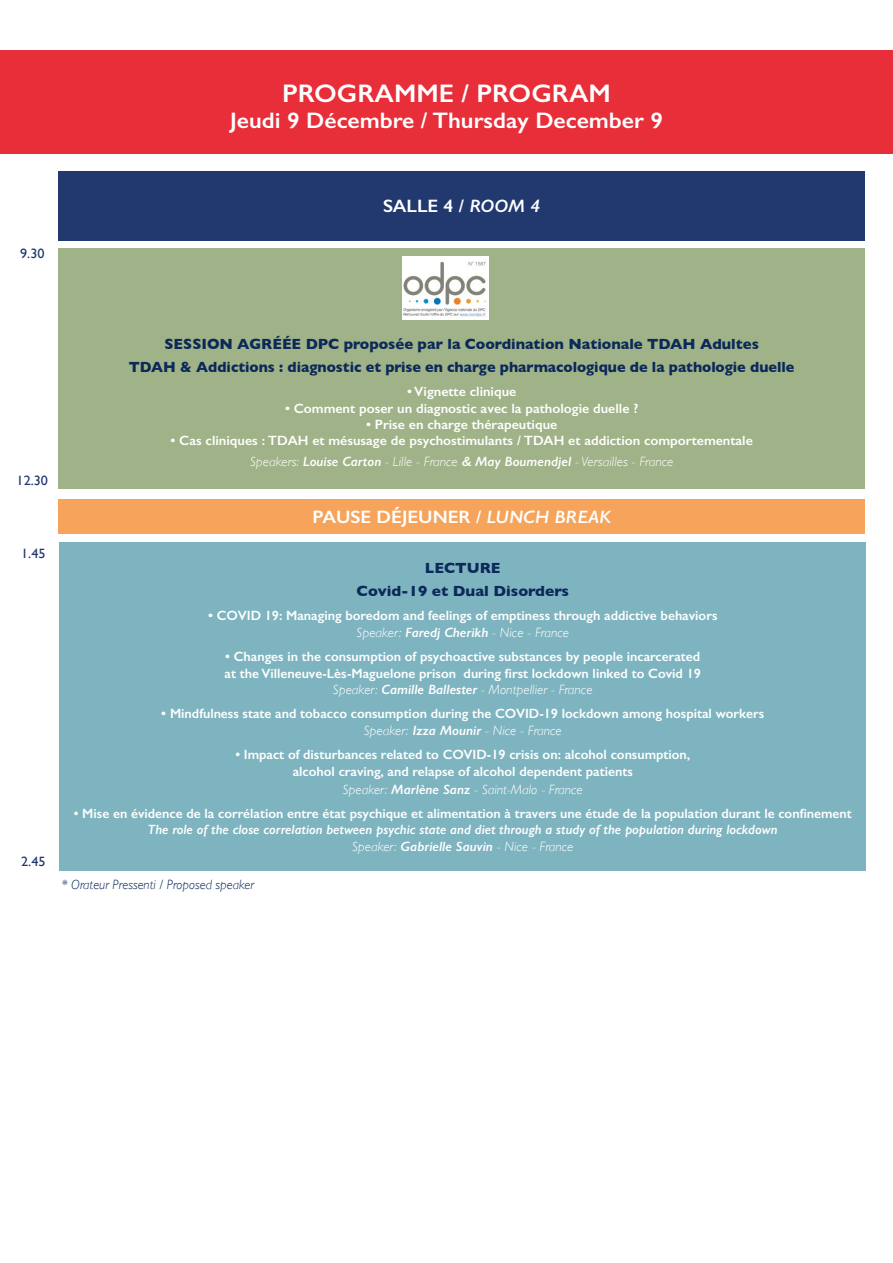
<style>
.page{position:relative;width:893px;height:1263px;background:#fff}
.page>*{position:absolute;margin:0;border:0;box-sizing:border-box;transform-origin:0 0}
.t1{font:600 25.5px "Gill Sans";color:#fff;scale:1.05 1}
.t2{font:600 22.5px "Gill Sans";color:#fff;scale:1.05 1}
.t3{font:600 18px "Gill Sans";color:#fff;scale:1.05 1}
.t4{font:700 15px/22.2px "Gill Sans";color:#0b2959;text-align:center}
.t5{font:600 13.5px/16.2px "Gill Sans";color:#fff;text-align:center}
.t6{font:italic 600 13.5px/16.2px "Gill Sans";color:#fff;text-align:center}
.t7{font:italic 300 13.5px "Gill Sans";color:#fff}
.t8{font:italic 300 13.5px "Gill Sans";color:#0b2959}
.t9{font:13.5px "Gill Sans";color:#21396e;scale:1.05 1}
.s1{font-style:italic}
.s2{font-weight:300;font-style:italic}
.s3{font-weight:600}
.s4{font-weight:300}
</style>
<div class="page">
<div style="left:0;top:50px;width:893px;height:104px;background:#e72e39"></div>
<div style="left:58px;top:499px;width:807px;height:34px;background:#f6a45c"></div>
<div style="left:58px;top:171px;width:807px;height:70px;background:#21396e"></div>
<div style="left:58px;top:249px;width:807px;height:240px;background:#a0b287"></div>
<div style="left:60px;top:543px;width:806px;height:328px;background:#7eb4c0"></div>
<img style="left:402px;top:256px;width:86px;height:64px">
<p class="t9" style="left:20px;top:246px;width:25px">9.30</p>
<h1 class="t1" style="left:282px;top:78px;width:314px">PROGRAMME / PROGRAM</h1>
<h2 class="t2" style="left:230px;top:106px;width:414px">Jeudi 9 Décembre / Thursday December 9</h2>
<h3 class="t3" style="left:383px;top:195px;width:151px">SALLE 4 / <span class="s1">ROOM 4</span></h3>
<p class="t9" style="left:17px;top:472px;width:31px">12.30</p>
<p class="t9" style="left:21px;top:545px;width:25px">1.45</p>
<p class="t9" style="left:21px;top:853px;width:25px">2.45</p>
<p class="t4" style="left:129px;top:333px;width:667px">SESSION AGRÉÉE DPC proposée par la Coordination Nationale TDAH Adultes<br>TDAH &amp; Addictions : diagnostic et prise en charge pharmacologique de la pathologie duelle</p>
<p class="t5" style="left:407px;top:384px;width:111px">• Vignette clinique</p>
<p class="t5" style="left:285px;top:400px;width:355px">• Comment poser un diagnostic avec la pathologie duelle ?</p>
<p class="t5" style="left:366px;top:416px;width:193px">• Prise en charge thérapeutique</p>
<p class="t5" style="left:171px;top:430px;width:584px;line-height:20.4px">• Cas cliniques : TDAH et mésusage de psychostimulants / TDAH et addiction comportementale<br><span class="s2">Speakers:</span> <span class="s1">Louise Carton</span> <span class="s2">- Lille - France</span> <span class="s1">&amp; May Boumendjel</span> <span class="s2">- Versailles - France</span></p>
<h3 class="t3" style="left:313px;top:506px;width:286px">PAUSE DÉJEUNER <span class="s1">/ LUNCH BREAK</span></h3>
<p class="t4" style="left:357px;top:557px;width:214px">LECTURE<br>Covid-19 et Dual Disorders</p>
<p class="t5" style="left:208px;top:608px;width:511px">• COVID 19: Managing boredom and feelings of emptiness through addictive behaviors<br><span class="s2">Speaker:</span> <span class="s1">Faredj Cherikh</span> <span class="s2">- Nice - France</span></p>
<p class="t5" style="left:225px;top:648px;width:478px">• Changes in the consumption of psychoactive substances by people incarcerated at the Villeneuve-Lès-Maguelone prison during first lockdown linked to Covid 19<br><span class="s2">Speaker:</span> <span class="s1">Camille Ballester</span> <span class="s2">- Montpellier - France</span></p>
<p class="t5" style="left:161px;top:706px;width:605px">• Mindfulness state and tobacco consumption during the COVID-19 lockdown among hospital workers<br><span class="s2">Speaker:</span> <span class="s1">Izza Mounir</span> <span class="s2">- Nice - France</span></p>
<p class="t5" style="left:235px;top:746px;width:456px">• Impact of disturbances related to COVID-19 crisis on: alcohol consumption, alcohol craving, and relapse of alcohol dependent patients</p>
<p class="t7" style="left:343px;top:781px;width:242px">Speaker: <span class="s3">Marlène Sanz</span> - Saint-Malo - France</p>
<p class="t5" style="left:74px;top:805px;width:779px">• Mise en évidence de la corrélation entre état psychique et alimentation à travers une étude de la population durant le confinement</p>
<p class="t6" style="left:148px;top:822px;width:631px">The role of the close correlation between psychic state and diet through a study of the population during lockdown<br><span class="s4">Speaker:</span> Gabrielle Sauvin <span class="s4">- Nice - France</span></p>
<p class="t8" style="left:61px;top:876px;width:194px">* Orateur Pressenti / Proposed speaker</p>
</div>
